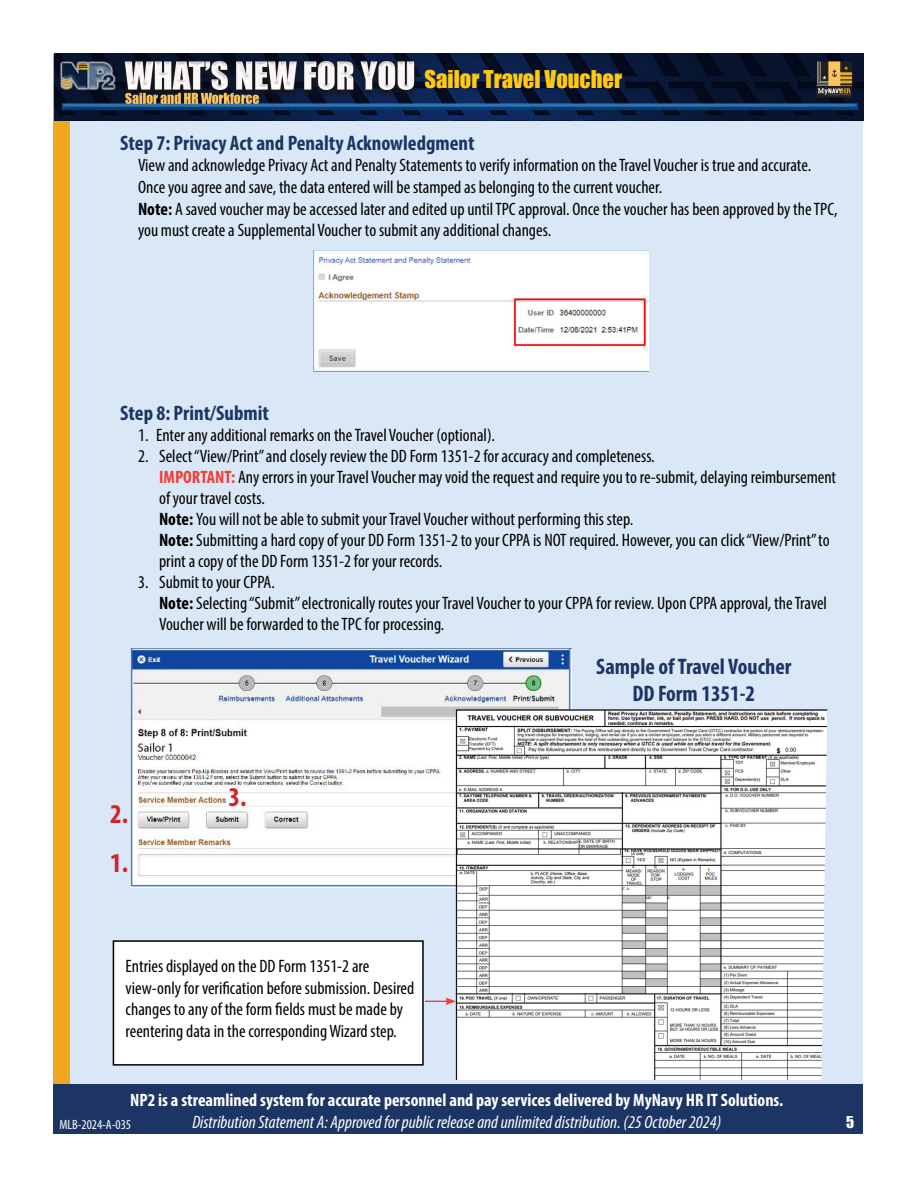
<style>
.page{position:relative;width:918px;height:1188px;background:#fff}
.page>*{position:absolute;margin:0;border:0;box-sizing:border-box;transform-origin:0 0}
.t1{font:700 condensed 27.15px/48.2px "Myriad Pro";color:#d2232a}
.t2{font:700 condensed 22.5px/27px "Myriad Pro";color:#1c3564;text-align:center}
.t3{font:22.5px "Impact";color:#ffc912}
.t4{font:700 condensed 21px "Myriad Pro";color:#1c3564}
.t5{font:condensed 18px/21.6px "Myriad Pro";color:#000}
.t6{font:700 condensed 18px "Myriad Pro";color:#fff}
.t7{font:italic condensed 18px "Myriad Pro";color:#fff}
.t8{font:15px "Impact";color:#fff}
.t9{font:condensed 13.5px "Myriad Pro";color:#fff}
.s1{font-weight:700}
.s2{font-weight:700;color:#ef3e37}
</style>
<div class="page">
<div style="left:60px;top:54px;width:803px;height:1063px;background:#dae7f6"></div>
<div style="left:53px;top:54px;width:17px;height:1066px;background:#f0a81f"></div>
<div style="left:53px;top:1084px;width:810px;height:49px;background:#1c3564"></div>
<img style="left:54px;top:54px;width:810px;height:67px">
<img style="left:313px;top:250px;width:335px;height:122px">
<img style="left:131px;top:648px;width:441px;height:239px">
<img style="left:456px;top:709px;width:371px;height:371px">
<svg style="left:425px;top:998px;width:31px;height:7px"></svg>
<div style="left:113px;top:941px;width:310px;height:124px;background:#fff"></div>
<div style="left:113px;top:940px;width:311px;height:126px;border:2px solid #000"></div>
<p class="t3" style="left:425px;top:62px;width:199px">Sailor Travel Voucher</p>
<p class="t4" style="left:120px;top:130px;width:356px">Step 7: Privacy Act and Penalty Acknowledgment</p>
<p class="t5" style="left:138px;top:154px;width:701px">View and acknowledge Privacy Act and Penalty Statements to verify information on the Travel Voucher is true and accurate.<br>Once you agree and save, the data entered will be stamped as belonging to the current voucher.<br><span class="s1">Note:</span> A saved voucher may be accessed later and edited up until TPC approval. Once the voucher has been approved by the TPC, you must create a Supplemental Voucher to submit any additional changes.</p>
<p class="t4" style="left:120px;top:400px;width:150px">Step 8: Print/Submit</p>
<p class="t5" style="left:138px;top:424px;width:358px">1. Enter any additional remarks on the Travel Voucher (optional).</p>
<p class="t5" style="left:159px;top:445px;width:679px;line-height:21.1px;text-indent:-21px">2. Select “View/Print” and closely review the DD Form 1351-2 for accuracy and completeness.<br><span class="s2">IMPORTANT:</span> Any errors in your Travel Voucher may void the request and require you to re-submit, delaying reimbursement of your travel costs.<br><span class="s1">Note:</span> You will not be able to submit your Travel Voucher without performing this step.<br><span class="s1">Note:</span> Submitting a hard copy of your DD Form 1351-2 to your CPPA is NOT required. However, you can click “View/Print” to print a copy of the DD Form 1351-2 for your records.</p>
<p class="t5" style="left:159px;top:572px;width:669px;line-height:21px;text-indent:-21px">3. Submit to your CPPA.<br><span class="s1">Note:</span> Selecting “Submit” electronically routes your Travel Voucher to your CPPA for review. Upon CPPA approval, the Travel<br>Voucher will be forwarded to the TPC for processing.</p>
<h1 class="t1" style="left:110px;top:790px;width:19px">2.<br>1.</h1>
<h1 class="t1" style="left:229px;top:773px;width:19px">3.</h1>
<p class="t5" style="left:126px;top:955px;width:290px">Entries displayed on the DD Form 1351-2 are view-only for verification before submission. Desired changes to any of the form fields must be made by reentering data in the corresponding Wizard step.</p>
<p class="t2" style="left:596px;top:653px;width:197px">Sample of Travel Voucher<br>DD Form 1351-2</p>
<p class="t6" style="left:130px;top:1089px;width:655px">NP2 is a streamlined system for accurate personnel and pay services delivered by MyNavy HR IT Solutions.</p>
<p class="t7" style="left:192px;top:1111px;width:530px">Distribution Statement A: Approved for public release and unlimited distribution. (25 October 2024)</p>
<p class="t8" style="left:846px;top:1111px;width:10px">5</p>
<p class="t9" style="left:59px;top:1116px;width:73px">MLB-2024-A-035</p>
</div>
